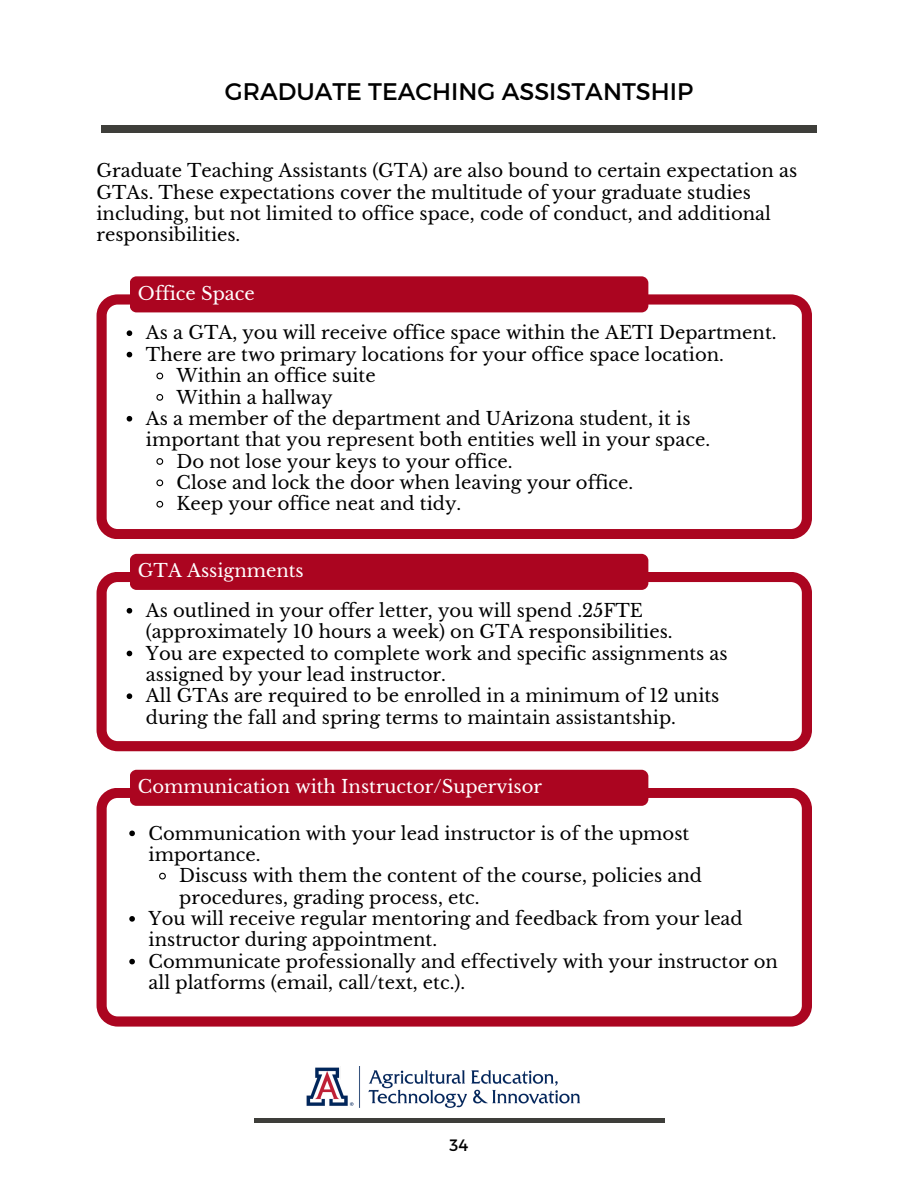
<style>
.page{position:relative;width:918px;height:1188px;background:#fff}
.page>*{position:absolute;margin:0;border:0;box-sizing:border-box;transform-origin:0 0}
.t1{font:24px "Montserrat";color:#000}
.t2{font:18px/21.3px "Libre Baskerville";color:#000}
.t3{font:18px "Libre Baskerville";color:#fff}
.t4{font:16.5px "Montserrat";color:#000}
</style>
<div class="page">
<div style="left:101px;top:125px;width:716px;height:8px;background:#3e3e3a"></div>
<img style="left:306px;top:1066px;width:274px;height:42px">
<hr style="left:254px;top:1118px;width:411px;height:4px;background:#3e3e3a">
<svg style="left:97px;top:294px;width:715px;height:245px"></svg>
<svg style="left:127px;top:330px;width:5px;height:6px"></svg>
<svg style="left:127px;top:352px;width:5px;height:5px"></svg>
<svg style="left:156px;top:372px;width:8px;height:8px"></svg>
<svg style="left:156px;top:393px;width:8px;height:9px"></svg>
<svg style="left:127px;top:416px;width:5px;height:6px"></svg>
<svg style="left:156px;top:457px;width:8px;height:9px"></svg>
<svg style="left:156px;top:479px;width:8px;height:8px"></svg>
<svg style="left:156px;top:500px;width:8px;height:8px"></svg>
<div style="left:130px;top:276px;width:518px;height:36px;background:#ab0520;border-radius:7px"></div>
<svg style="left:97px;top:572px;width:715px;height:179px"></svg>
<svg style="left:127px;top:608px;width:5px;height:6px"></svg>
<svg style="left:127px;top:651px;width:5px;height:5px"></svg>
<svg style="left:127px;top:693px;width:5px;height:6px"></svg>
<div style="left:130px;top:554px;width:518px;height:36px;background:#ab0520;border-radius:7px"></div>
<svg style="left:97px;top:788px;width:715px;height:239px"></svg>
<div style="left:130px;top:770px;width:518px;height:36px;background:#ab0520;border-radius:7px"></div>
<svg style="left:129px;top:831px;width:6px;height:5px"></svg>
<svg style="left:158px;top:872px;width:9px;height:8px"></svg>
<svg style="left:129px;top:916px;width:6px;height:6px"></svg>
<svg style="left:129px;top:959px;width:6px;height:5px"></svg>
<p class="t1" style="left:225px;top:76px;width:470px">GRADUATE TEACHING ASSISTANTSHIP</p>
<p class="t2" style="left:97px;top:160px;width:702px">Graduate Teaching Assistants (GTA) are also bound to certain expectation as GTAs. These expectations cover the multitude of your graduate studies including, but not limited to office space, code of conduct, and additional responsibilities.</p>
<p class="t3" style="left:138px;top:282px;width:118px">Office Space</p>
<p class="t2" style="left:146px;top:322px;width:632px">As a GTA, you will receive office space within the AETI Department.</p>
<p class="t2" style="left:146px;top:344px;width:580px">There are two primary locations for your office space location.</p>
<p class="t2" style="left:177px;top:365px;width:201px">Within an office suite</p>
<p class="t2" style="left:177px;top:387px;width:158px">Within a hallway</p>
<p class="t2" style="left:146px;top:408px;width:566px">As a member of the department and UArizona student, it is important that you represent both entities well in your space.</p>
<p class="t2" style="left:177px;top:451px;width:337px">Do not lose your keys to your office.</p>
<p class="t2" style="left:177px;top:472px;width:458px">Close and lock the door when leaving your office.</p>
<p class="t2" style="left:177px;top:493px;width:286px">Keep your office neat and tidy.</p>
<p class="t3" style="left:138px;top:560px;width:167px">GTA Assignments</p>
<p class="t2" style="left:146px;top:600px;width:528px">As outlined in your offer letter, you will spend .25FTE (approximately 10 hours a week) on GTA responsibilities.</p>
<p class="t2" style="left:146px;top:643px;width:583px">You are expected to complete work and specific assignments as assigned by your lead instructor.</p>
<p class="t2" style="left:146px;top:685px;width:575px">All GTAs are required to be enrolled in a minimum of 12 units during the fall and spring terms to maintain assistantship.</p>
<p class="t3" style="left:138px;top:776px;width:406px">Communication with Instructor/Supervisor</p>
<p class="t2" style="left:149px;top:823px;width:542px">Communication with your lead instructor is of the upmost importance.</p>
<p class="t2" style="left:179px;top:865px;width:524px">Discuss with them the content of the course, policies and procedures, grading process, etc.</p>
<p class="t2" style="left:149px;top:908px;width:596px">You will receive regular mentoring and feedback from your lead instructor during appointment.</p>
<p class="t2" style="left:149px;top:951px;width:631px">Communicate professionally and effectively with your instructor on all platforms (email, call/text, etc.).</p>
<p class="t4" style="left:450px;top:1135px;width:20px">34</p>
</div>
